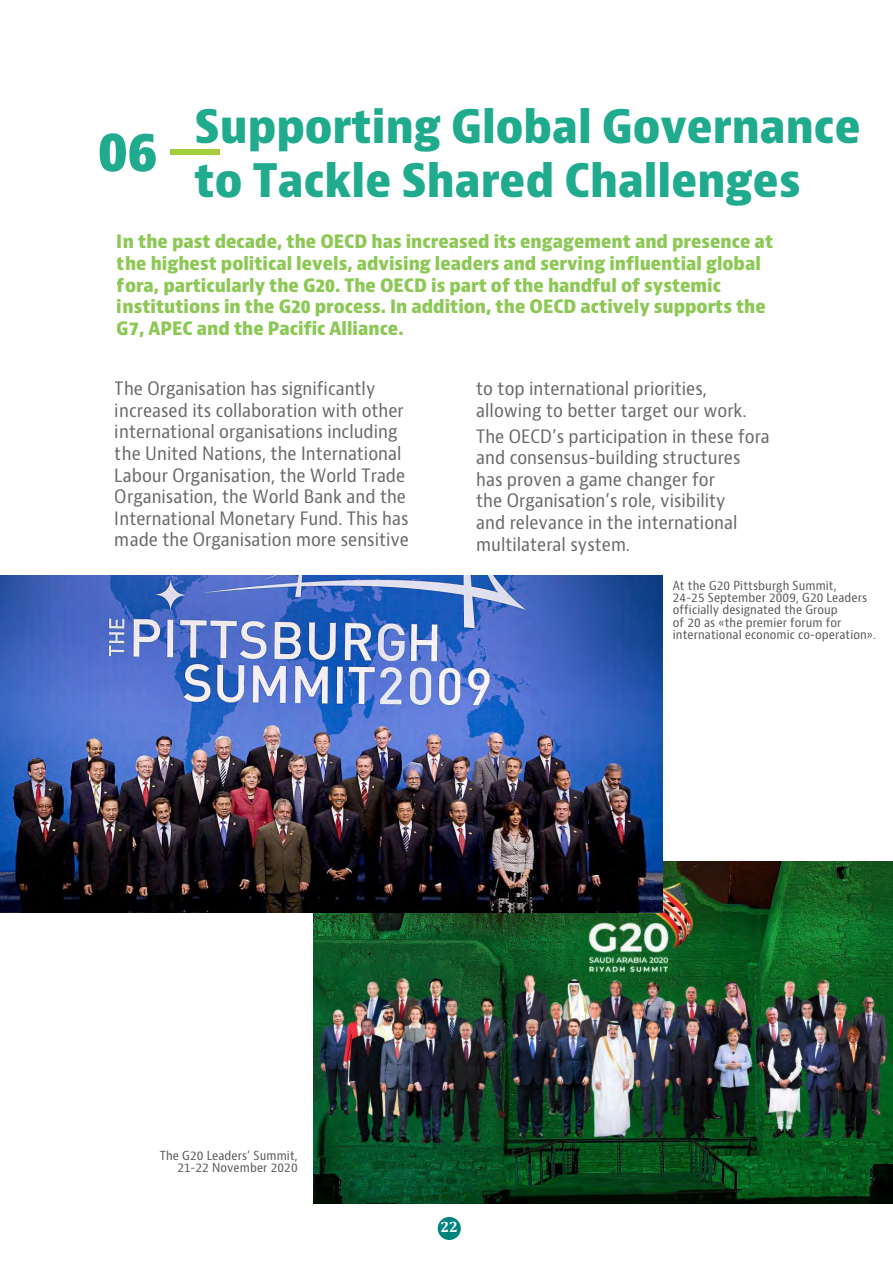
<style>
.page{position:relative;width:893px;height:1263px;background:#fff}
.page>*{position:absolute;margin:0;border:0;box-sizing:border-box;transform-origin:0 0}
.t1{font:700 condensed 54px "OECD Bernini";color:#20ab8f}
.t2{font:700 condensed 45px/54px "OECD Bernini";color:#20ab8f}
.t3{font:condensed 18px/21.6px "OECD Bernini";color:#57585a}
.t4{font:700 condensed 18px/21.6px "OECD Bernini";color:#7fc241}
.t5{font:700 15px "Cambria";color:#fff}
.t6{font:condensed 12.15px/12.1px "OECD Bernini";letter-spacing:.01em;color:#57585a}
</style>
<div class="page">
<div style="left:438px;top:1217px;width:23px;height:23px;background:#00857e;border-radius:50%"></div>
<img style="left:314px;top:861px;width:579px;height:342px">
<div style="left:170px;top:149px;width:50px;height:6px;background:#a6ce39"></div>
<img style="left:0;top:575px;width:662px;height:338px">
<h1 class="t1" style="left:98px;top:117px;width:60px">06</h1>
<h2 class="t2" style="left:195px;top:100px;width:668px">Supporting Global Governance to Tackle Shared Challenges</h2>
<p class="t4" style="left:117px;top:231px;width:658px">In the past decade, the OECD has increased its engagement and presence at the highest political levels, advising leaders and serving influential global fora, particularly the G20. The OECD is part of the handful of systemic institutions in the G20 process. In addition, the OECD actively supports the G7, APEC and the Pacific Alliance.</p>
<p class="t3" style="left:115px;top:378px;width:296px">The Organisation has significantly increased its collaboration with other international organisations including the United Nations, the International Labour Organisation, the World Trade Organisation, the World Bank and the International Monetary Fund. This has made the Organisation more sensitive</p>
<p class="t3" style="left:476px;top:378px;width:272px">to top international priorities, allowing to better target our work.</p>
<p class="t3" style="left:476px;top:426px;width:295px">The OECD’s participation in these fora and consensus-building structures has proven a game changer for<br>the Organisation’s role, visibility<br>and relevance in the international multilateral system.</p>
<p class="t6" style="left:160px;top:1150px;width:139px;text-align:right">The G20 Leaders’ Summit,<br>21-22 November 2020</p>
<p class="t5" style="left:441px;top:1217px;width:19px">22</p>
<p class="t6" style="left:673px;top:580px;width:205px">At the G20 Pittsburgh Summit,<br>24‑25 September 2009, G20 Leaders officially designated the Group<br>of 20 as «the premier forum for international economic co‑operation».</p>
</div>
